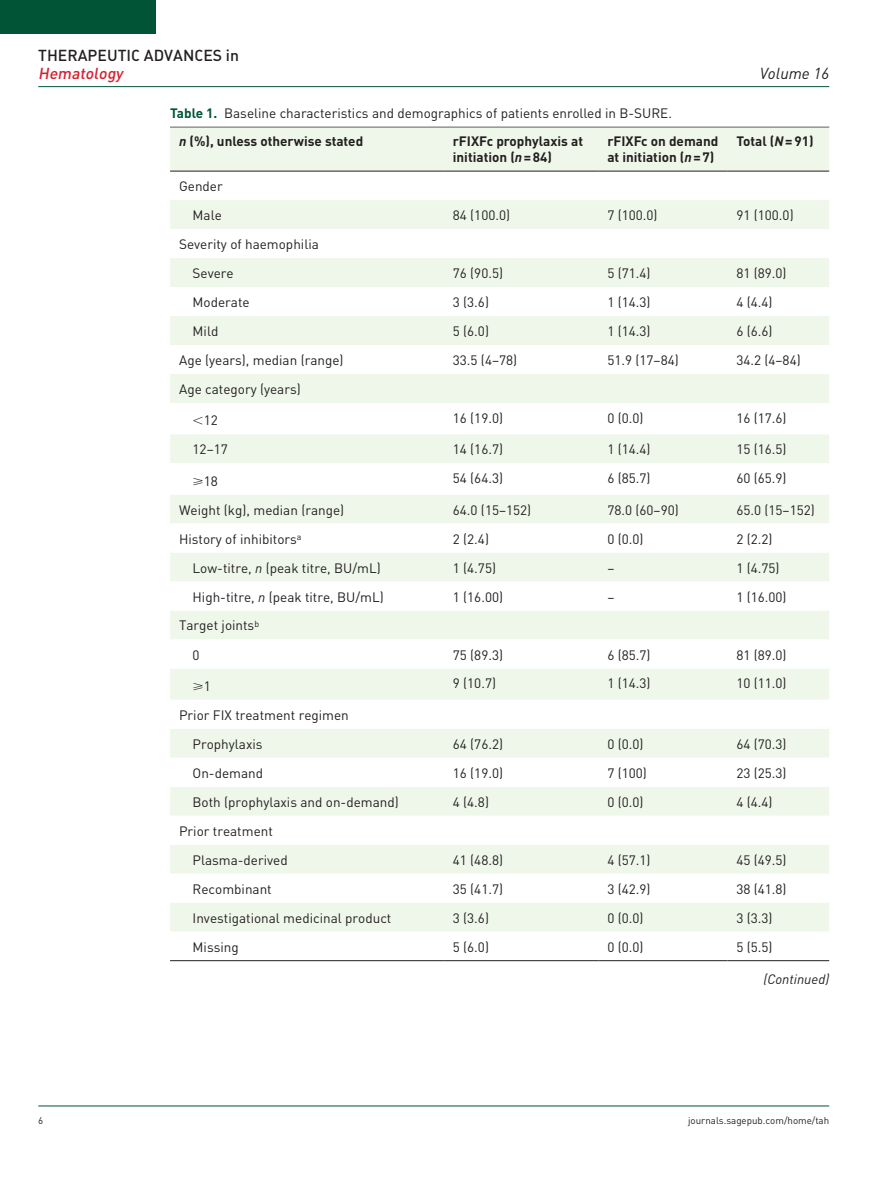
<style>
.page{position:relative;width:893px;height:1191px;background:#fff}
.page>*{position:absolute;margin:0;border:0;box-sizing:border-box;transform-origin:0 0}
.t1{font:15.75px "DIN Medium Alternate";color:#231f20}
.t2{font:italic 15.75px "DIN Medium Alternate";color:#d61f2f}
.t3{font:italic 15.75px "DIN";color:#231f20}
.t4{font:13.5px/29px "DIN";color:#231f20}
.t5{font:700 13.5px/15.8px "DIN";color:#231f20}
.t6{font:italic 13.5px "DIN";color:#231f20}
.t7{font:9.75px "DIN";color:#231f20}
.s1{font-weight:700;color:#015436}
.s2{font-weight:700;font-style:italic}
.s3{font-weight:700}
.s4{font-style:italic}
</style>
<div class="page">
<hr style="left:38px;top:86px;width:791px;height:1px;background:#015436">
<hr style="left:38px;top:1105px;width:791px;height:1px;background:#015436">
<div style="left:0;top:0;width:155px;height:34px;background:#015436"></div>
<hr style="left:170px;top:127px;width:659px;height:1px;background:#231f20">
<div style="left:170px;top:128px;width:659px;height:43px;background:#eff7ea"></div>
<svg style="left:170px;top:200px;width:659px;height:732px;fill:#eff7eb"></svg>
<hr style="left:170px;top:171px;width:274px;height:1px;background:#231f20">
<hr style="left:444px;top:171px;width:154px;height:1px;background:#231f20">
<hr style="left:598px;top:171px;width:129px;height:1px;background:#231f20">
<hr style="left:727px;top:171px;width:102px;height:1px;background:#231f20">
<hr style="left:170px;top:960px;width:274px;height:1px;background:#231f20">
<hr style="left:444px;top:960px;width:154px;height:1px;background:#231f20">
<hr style="left:598px;top:960px;width:129px;height:1px;background:#231f20">
<hr style="left:727px;top:960px;width:102px;height:1px;background:#231f20">
<svg style="left:194px;top:417px;width:9px;height:8px"></svg>
<p class="t1" style="left:38px;top:45px;width:202px">THERAPEUTIC ADVANCES IN</p>
<p class="t2" style="left:38px;top:63px;width:86px">Hematology</p>
<p class="t4" style="left:179px;top:98px;width:494px;line-height:28.5px;text-indent:-9px"><span class="s1">Table 1.</span> Baseline characteristics and demographics of patients enrolled in B-SURE. <span class="s2">n</span> <span class="s3">(%), unless otherwise stated</span></p>
<p class="t3" style="left:760px;top:63px;width:71px">Volume 16</p>
<p class="t5" style="left:453px;top:133px;width:132px">rFIXFc prophylaxis at initiation (<span class="s4">n</span>=84)</p>
<p class="t5" style="left:607px;top:133px;width:113px">rFIXFc on demand at initiation (<span class="s4">n</span>=7)</p>
<p class="t5" style="left:736px;top:133px;width:79px">Total (<span class="s4">N</span>=91)</p>
<p class="t4" style="left:179px;top:171px;width:45px;text-align:right">Gender<br>Male</p>
<p class="t4" style="left:193px;top:229px;width:128px;text-indent:-14px">Severity of haemophilia<br>Severe</p>
<p class="t4" style="left:453px;top:200px;width:59px">84 (100.0)</p>
<p class="t4" style="left:607px;top:200px;width:52px">7 (100.0)</p>
<p class="t4" style="left:736px;top:200px;width:59px">91 (100.0)</p>
<p class="t4" style="left:453px;top:258px;width:52px">76 (90.5)</p>
<p class="t4" style="left:607px;top:258px;width:45px">5 (71.4)</p>
<p class="t4" style="left:736px;top:258px;width:52px">81 (89.0)</p>
<p class="t4" style="left:193px;top:287px;width:59px">Moderate</p>
<p class="t4" style="left:453px;top:287px;width:38px">3 (3.6)</p>
<p class="t4" style="left:607px;top:287px;width:45px">1 (14.3)</p>
<p class="t4" style="left:736px;top:287px;width:38px">4 (4.4)</p>
<p class="t4" style="left:193px;top:316px;width:27px">Mild</p>
<p class="t4" style="left:453px;top:316px;width:38px">5 (6.0)</p>
<p class="t4" style="left:607px;top:316px;width:45px">1 (14.3)</p>
<p class="t4" style="left:736px;top:316px;width:38px">6 (6.6)</p>
<p class="t4" style="left:179px;top:345px;width:166px">Age (years), median (range)</p>
<p class="t4" style="left:453px;top:345px;width:66px">33.5 (4–78)</p>
<p class="t4" style="left:607px;top:345px;width:73px">51.9 (17–84)</p>
<p class="t4" style="left:736px;top:345px;width:66px">34.2 (4–84)</p>
<p class="t4" style="left:179px;top:374px;width:123px">Age category (years)</p>
<p class="t4" style="left:204px;top:406px;width:16px">12</p>
<p class="t4" style="left:453px;top:403px;width:52px">16 (19.0)</p>
<p class="t4" style="left:607px;top:403px;width:38px">0 (0.0)</p>
<p class="t4" style="left:736px;top:403px;width:52px">16 (17.6)</p>
<p class="t4" style="left:193px;top:435px;width:37px">12–17</p>
<p class="t4" style="left:453px;top:435px;width:52px">14 (16.7)</p>
<p class="t4" style="left:607px;top:435px;width:45px">1 (14.4)</p>
<p class="t4" style="left:736px;top:435px;width:52px">15 (16.5)</p>
<p class="t4" style="left:193px;top:466px;width:27px">⩾18</p>
<p class="t4" style="left:453px;top:463px;width:52px">54 (64.3)</p>
<p class="t4" style="left:607px;top:463px;width:45px">6 (85.7)</p>
<p class="t4" style="left:736px;top:463px;width:52px">60 (65.9)</p>
<p class="t4" style="left:179px;top:495px;width:167px">Weight (kg), median (range)</p>
<p class="t4" style="left:453px;top:495px;width:80px">64.0 (15–152)</p>
<p class="t4" style="left:607px;top:495px;width:73px">78.0 (60–90)</p>
<p class="t4" style="left:736px;top:495px;width:80px">65.0 (15–152)</p>
<p class="t4" style="left:179px;top:524px;width:124px">History of inhibitors<sup>a</sup></p>
<p class="t4" style="left:453px;top:524px;width:38px">2 (2.4)</p>
<p class="t4" style="left:607px;top:524px;width:38px">0 (0.0)</p>
<p class="t4" style="left:736px;top:524px;width:38px">2 (2.2)</p>
<p class="t4" style="left:193px;top:553px;width:190px">Low-titre, <span class="s4">n</span> (peak titre, BU/mL)</p>
<p class="t4" style="left:453px;top:553px;width:45px">1 (4.75)</p>
<p class="t4" style="left:607px;top:553px;width:9px">–</p>
<p class="t4" style="left:736px;top:553px;width:45px">1 (4.75)</p>
<p class="t4" style="left:193px;top:582px;width:193px">High-titre, <span class="s4">n</span> (peak titre, BU/mL)</p>
<p class="t4" style="left:453px;top:582px;width:52px">1 (16.00)</p>
<p class="t4" style="left:607px;top:582px;width:9px">–</p>
<p class="t4" style="left:736px;top:582px;width:52px">1 (16.00)</p>
<p class="t4" style="left:193px;top:611px;width:68px;text-indent:-14px">Target joints<sup>b<br></sup>0</p>
<p class="t4" style="left:453px;top:640px;width:52px">75 (89.3)</p>
<p class="t4" style="left:607px;top:640px;width:45px">6 (85.7)</p>
<p class="t4" style="left:736px;top:640px;width:52px">81 (89.0)</p>
<p class="t4" style="left:193px;top:671px;width:20px">⩾1</p>
<p class="t4" style="left:453px;top:669px;width:45px">9 (10.7)</p>
<p class="t4" style="left:607px;top:669px;width:45px">1 (14.3)</p>
<p class="t4" style="left:736px;top:669px;width:52px">10 (11.0)</p>
<p class="t4" style="left:193px;top:700px;width:158px;text-indent:-14px">Prior FIX treatment regimen<br>Prophylaxis</p>
<p class="t4" style="left:453px;top:729px;width:52px">64 (76.2)</p>
<p class="t4" style="left:607px;top:729px;width:38px">0 (0.0)</p>
<p class="t4" style="left:736px;top:729px;width:52px">64 (70.3)</p>
<p class="t4" style="left:193px;top:758px;width:72px">On-demand</p>
<p class="t4" style="left:453px;top:758px;width:52px">16 (19.0)</p>
<p class="t4" style="left:607px;top:758px;width:41px">7 (100)</p>
<p class="t4" style="left:736px;top:758px;width:52px">23 (25.3)</p>
<p class="t4" style="left:193px;top:787px;width:208px">Both (prophylaxis and on-demand)</p>
<p class="t4" style="left:453px;top:787px;width:38px">4 (4.8)</p>
<p class="t4" style="left:607px;top:787px;width:38px">0 (0.0)</p>
<p class="t4" style="left:736px;top:787px;width:38px">4 (4.4)</p>
<p class="t4" style="left:193px;top:816px;width:97px;text-indent:-14px">Prior treatment<br>Plasma-derived</p>
<p class="t4" style="left:453px;top:845px;width:52px">41 (48.8)</p>
<p class="t4" style="left:607px;top:845px;width:45px">4 (57.1)</p>
<p class="t4" style="left:736px;top:845px;width:52px">45 (49.5)</p>
<p class="t4" style="left:193px;top:874px;width:81px">Recombinant</p>
<p class="t4" style="left:453px;top:874px;width:52px">35 (41.7)</p>
<p class="t4" style="left:607px;top:874px;width:45px">3 (42.9)</p>
<p class="t4" style="left:736px;top:874px;width:52px">38 (41.8)</p>
<p class="t4" style="left:193px;top:903px;width:200px">Investigational medicinal product</p>
<p class="t4" style="left:453px;top:903px;width:38px">3 (3.6)</p>
<p class="t4" style="left:607px;top:903px;width:38px">0 (0.0)</p>
<p class="t4" style="left:736px;top:903px;width:38px">3 (3.3)</p>
<p class="t4" style="left:193px;top:932px;width:48px">Missing</p>
<p class="t4" style="left:453px;top:932px;width:38px">5 (6.0)</p>
<p class="t4" style="left:607px;top:932px;width:38px">0 (0.0)</p>
<p class="t4" style="left:736px;top:932px;width:38px">5 (5.5)</p>
<p class="t6" style="left:763px;top:970px;width:67px">(Continued)</p>
<p class="t7" style="left:38px;top:1114px;width:7px">6</p>
<p class="t7" style="left:688px;top:1114px;width:143px">journals.sagepub.com/home/tah</p>
</div>
